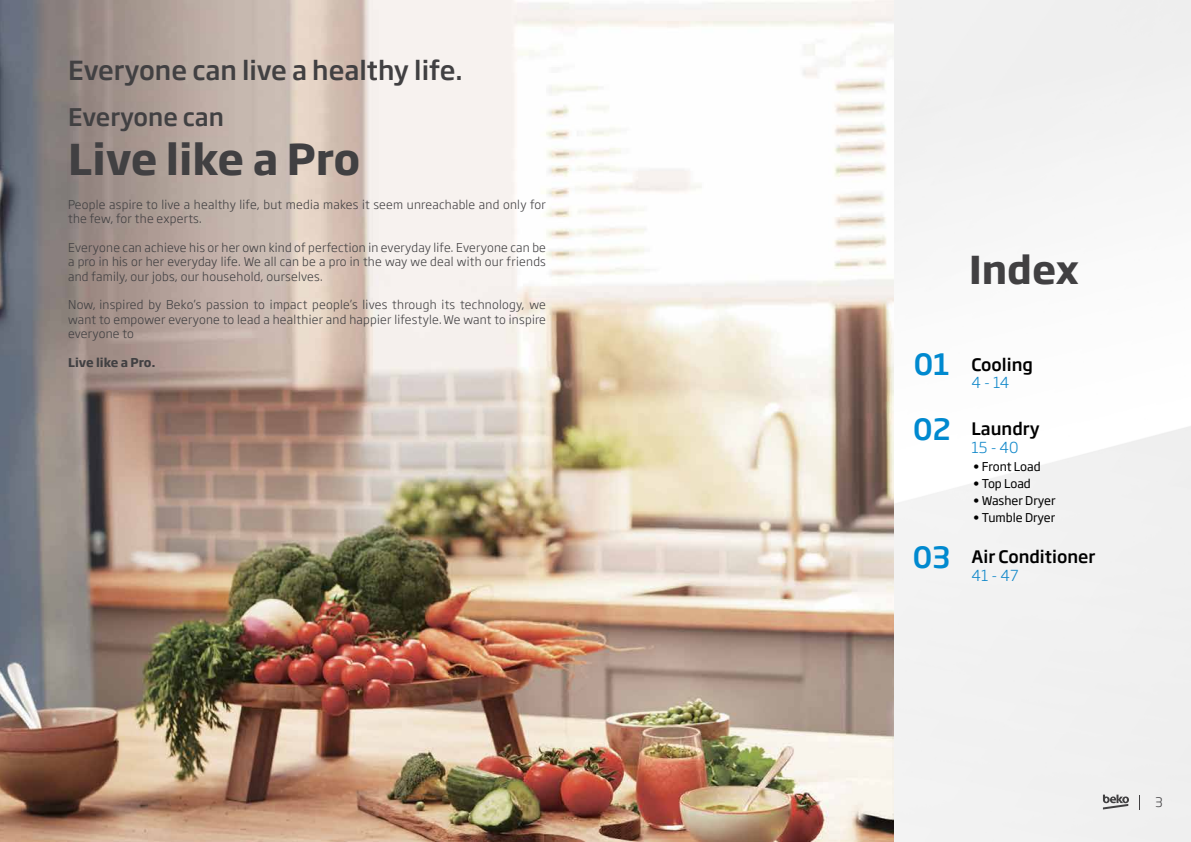
<style>
.page{position:relative;width:1191px;height:842px;background:#fff}
.page>*{position:absolute;margin:0;border:0;box-sizing:border-box;transform-origin:0 0}
.t1{font:700 42px "Soho Gothic Pro";color:#414042}
.t2{font:700 38px "Soho Gothic Pro";color:#414042}
.t3{font:500 29px "Soho Gothic Pro";color:#0089cf}
.t4{font:500 26px "Soho Gothic Pro";color:#414042}
.t5{font:500 24px "Soho Gothic Pro";color:#414042}
.t6{font:500 17px "Soho Gothic Pro";color:#000}
.t7{font:300 15px "Soho Gothic Pro";color:#1389ca}
.t8{font:300 13px "Soho Gothic Pro";color:#414042}
.t9{font:300 12px/14.4px "Soho Gothic Pro";letter-spacing:.02em;color:#414042;text-align:justify}
.t10{font:12px "Soho Gothic Pro";color:#000}
.t11{font:700 12px "Soho Gothic Pro";color:#414042}
.s1{font-size:29px;color:#0089cf}
</style>
<div class="page">
<img style="left:893px;top:0;width:297px;height:842px">
<img style="left:0;top:0;width:893px;height:842px">
<svg style="left:1103px;top:795px;width:26px;height:14px"></svg>
<svg style="left:1138px;top:795px;width:1px;height:14px"></svg>
<h3 class="t4" style="left:68px;top:49px;width:396px">Everyone can live a healthy life.</h3>
<h3 class="t5" style="left:68px;top:98px;width:157px">Everyone can</h3>
<h1 class="t1" style="left:68px;top:126px;width:294px">Live like a Pro</h1>
<p class="t9" style="left:68px;top:196px;width:479px">People aspire to live a healthy life, but media makes it seem unreachable and only for the few, for the experts.</p>
<p class="t9" style="left:68px;top:239px;width:479px">Everyone can achieve his or her own kind of perfection in everyday life. Everyone can be a pro in his or her everyday life. We all can be a pro in the way we deal with our friends and family, our jobs, our household, ourselves.</p>
<p class="t9" style="left:68px;top:297px;width:479px">Now, inspired by Beko’s passion to impact people’s lives through its technology, we want to empower everyone to lead a healthier and happier lifestyle. We want to inspire everyone to</p>
<p class="t11" style="left:68px;top:353px;width:89px">Live like a Pro.</p>
<h2 class="t2" style="left:969px;top:240px;width:112px">Index</h2>
<h3 class="t3" style="left:913px;top:342px;width:38px">01</h3>
<h3 class="t6" style="left:971px;top:351px;width:63px">Cooling</h3>
<p class="t7" style="left:971px;top:371px;width:39px">4 - 14</p>
<h3 class="t6" style="left:913px;top:416px;width:128px"><span class="s1">02</span> Laundry</h3>
<p class="t10" style="left:973px;top:457px;width:69px">• Front Load</p>
<p class="t10" style="left:973px;top:474px;width:59px">• Top Load</p>
<p class="t10" style="left:973px;top:491px;width:84px">• Washer Dryer</p>
<p class="t10" style="left:973px;top:508px;width:84px">• Tumble Dryer</p>
<p class="t7" style="left:971px;top:435px;width:49px">15 - 40</p>
<h3 class="t6" style="left:912px;top:544px;width:184px"><span class="s1">03</span> Air Conditioner</h3>
<p class="t7" style="left:971px;top:564px;width:48px">41 - 47</p>
<p class="t8" style="left:1155px;top:792px;width:9px">3</p>
</div>
